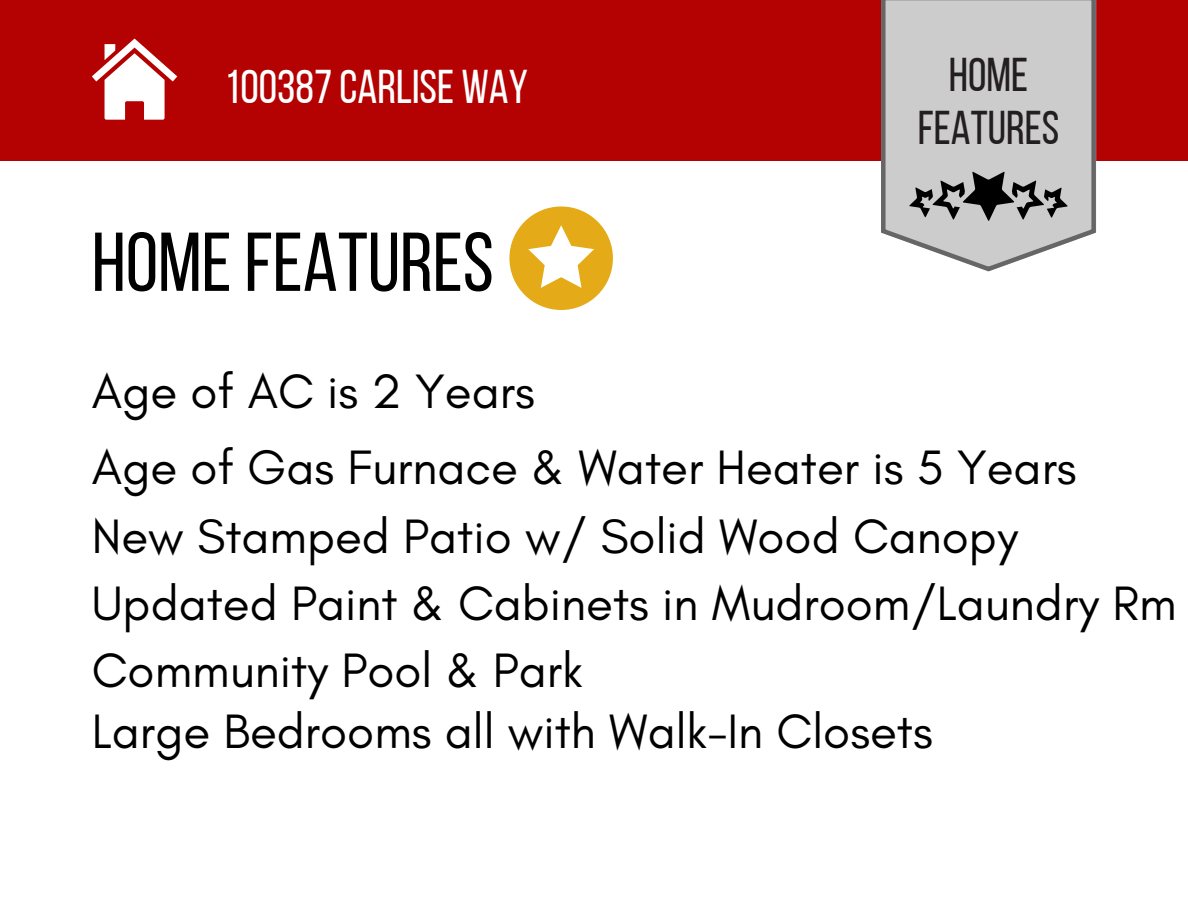
<style>
.page{position:relative;width:1188px;height:918px;background:#fff}
.page>*{position:absolute;margin:0;border:0;box-sizing:border-box;transform-origin:0 0}
.t1{font:83.25px "Bebas Neue";color:#000}
.t2{font:49.2px "Glacial Indifference";color:#000}
.t3{font:47.25px "Bebas Neue";color:#fff}
.t4{font:47.25px "Bebas Neue";color:#231f20}
</style>
<div class="page">
<div style="left:0;top:0;width:1188px;height:160px;background:#b40101"></div>
<svg style="left:92px;top:39px;width:85px;height:81px"></svg>
<svg style="left:881px;top:0;width:215px;height:271px;background:#c9c9c9"></svg>
<svg style="left:909px;top:172px;width:159px;height:49px;background:#8a8a8a"></svg>
<div style="left:509px;top:206px;width:104px;height:104px;background:#e5aa17;border-radius:50%"></div>
<svg style="left:528px;top:225px;width:66px;height:63px"></svg>
<p class="t3" style="left:224px;top:68px;width:305px">100387 CARLISE WAY</p>
<p class="t4" style="left:949px;top:56px;width:81px">HOME</p>
<p class="t4" style="left:918px;top:109px;width:143px">FEATURES</p>
<p class="t1" style="left:92px;top:228px;width:404px">HOMEFEATURES</p>
<p class="t2" style="left:92px;top:361px;width:445px">Age of AC is 2 Years</p>
<p class="t2" style="left:92px;top:437px;width:986px">Age of Gas Furnace &amp; Water Heater is 5 Years</p>
<p class="t2" style="left:92px;top:506px;width:928px">New Stamped Patio w/ Solid Wood Canopy</p>
<p class="t2" style="left:92px;top:573px;width:1087px">Updated Paint &amp; Cabinets in Mudroom/Laundry Rm</p>
<p class="t2" style="left:92px;top:640px;width:493px">Community Pool &amp; Park</p>
<p class="t2" style="left:92px;top:701px;width:843px">Large Bedrooms all with Walk-In Closets</p>
</div>
